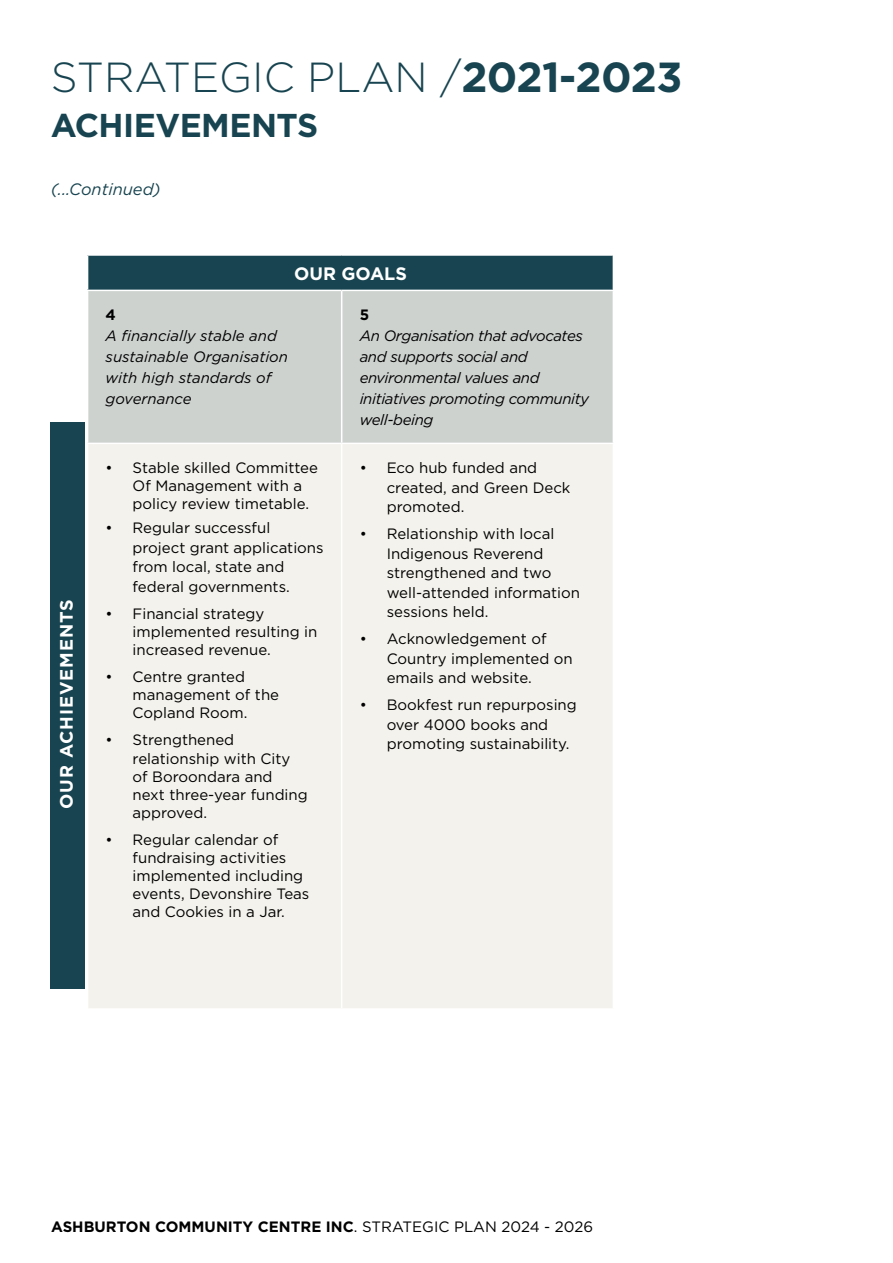
<style>
.page{position:relative;width:893px;height:1263px;background:#fff}
.page>*{position:absolute;margin:0;border:0;box-sizing:border-box;transform-origin:0 0}
.t1{font:300 42px "Gotham";color:#174450}
.t2{font:700 33px "Gotham";letter-spacing:-.015em;color:#174450}
.t3{font:700 18px "Gotham";letter-spacing:.05em;color:#fff}
.t4{font:700 18px "Gotham";color:#fff}
.t5{font:italic 16.5px "Gotham";color:#174450}
.t6{font:15px/19.5px "Gotham";color:#000}
.t7{font:italic 15px/21px "Gotham";letter-spacing:-.025em;color:#000}
.t8{font:italic 15px/21px "Gotham";color:#000}
.t9{font:700 15px "Gotham";color:#000}
.s1{font-weight:700}
.s2{font-weight:400}
</style>
<div class="page">
<div style="left:88px;top:255px;width:525px;height:35px;background:#174450"></div>
<div style="left:88px;top:291px;width:525px;height:152px;background:#cdd2cf"></div>
<div style="left:88px;top:444px;width:525px;height:564px;background:#f4f2ec"></div>
<hr style="left:87px;top:254px;width:255px;height:2px;background:#fff">
<hr style="left:342px;top:254px;width:272px;height:2px;background:#fff">
<hr style="left:341px;top:291px;width:1px;height:152px;background:#fff">
<hr style="left:341px;top:444px;width:1px;height:564px;background:#fff">
<div style="left:51px;top:423px;width:34px;height:566px;background:#174450"></div>
<h1 class="t1" style="left:51px;top:51px;width:633px">STRATEGIC PLAN /<span class="s1">2021-2023</span></h1>
<h2 class="t2" style="left:51px;top:104px;width:269px">ACHIEVEMENTS</h2>
<p class="t5" style="left:51px;top:179px;width:112px">(...Continued)</p>
<p class="t4" style="left:294px;top:262px;width:114px">OUR GOALS</p>
<p class="t3" style="left:55px;top:809px;width:211px;rotate:-90deg">OUR ACHIEVEMENTS</p>
<p class="t9" style="left:106px;top:305px;width:12px">4</p>
<p class="t8" style="left:106px;top:325px;width:184px">A financially stable and sustainable Organisation with high standards of governance</p>
<p class="t6" style="left:133px;top:459px;width:187px;line-height:18px;text-indent:-27px">• Stable skilled Committee<br>Of Management with a policy review timetable.</p>
<p class="t6" style="left:133px;top:518px;width:193px;text-indent:-27px">• Regular successful project grant applications from local, state and federal governments.</p>
<p class="t6" style="left:133px;top:604px;width:186px;line-height:18px;text-indent:-27px">• Financial strategy implemented resulting in increased revenue.</p>
<p class="t6" style="left:133px;top:667px;width:148px;line-height:18px;text-indent:-27px">• Centre granted management of the<br>Copland Room.</p>
<p class="t6" style="left:133px;top:729px;width:159px;text-indent:-27px">• Strengthened relationship with City</p>
<p class="t6" style="left:133px;top:768px;width:177px;line-height:18px">of Boroondara and next three-year funding approved.</p>
<p class="t6" style="left:133px;top:831px;width:178px;line-height:18px;text-indent:-27px">• Regular calendar of fundraising activities implemented including events, Devonshire Teas and Cookies in a Jar.</p>
<p class="t9" style="left:360px;top:305px;width:11px">5</p>
<p class="t7" style="left:360px;top:325px;width:231px">An Organisation that advocates and supports social and environmental values and initiatives promoting community well-being</p>
<p class="t6" style="left:387px;top:458px;width:185px;text-indent:-27px">• Eco hub funded and created, and Green Deck promoted.</p>
<p class="t6" style="left:387px;top:524px;width:195px;text-indent:-27px">• Relationship with local<br>Indigenous Reverend strengthened and two well-attended information sessions held.</p>
<p class="t6" style="left:387px;top:629px;width:188px;text-indent:-27px">• Acknowledgement of<br>Country implemented on emails and website.</p>
<p class="t6" style="left:387px;top:695px;width:192px;text-indent:-27px">• Bookfest run repurposing over 4000 books and promoting sustainability.</p>
<p class="t9" style="left:51px;top:1216px;width:544px">ASHBURTON COMMUNITY CENTRE INC<span class="s2">. STRATEGIC PLAN 2024 - 2026</span></p>
</div>
